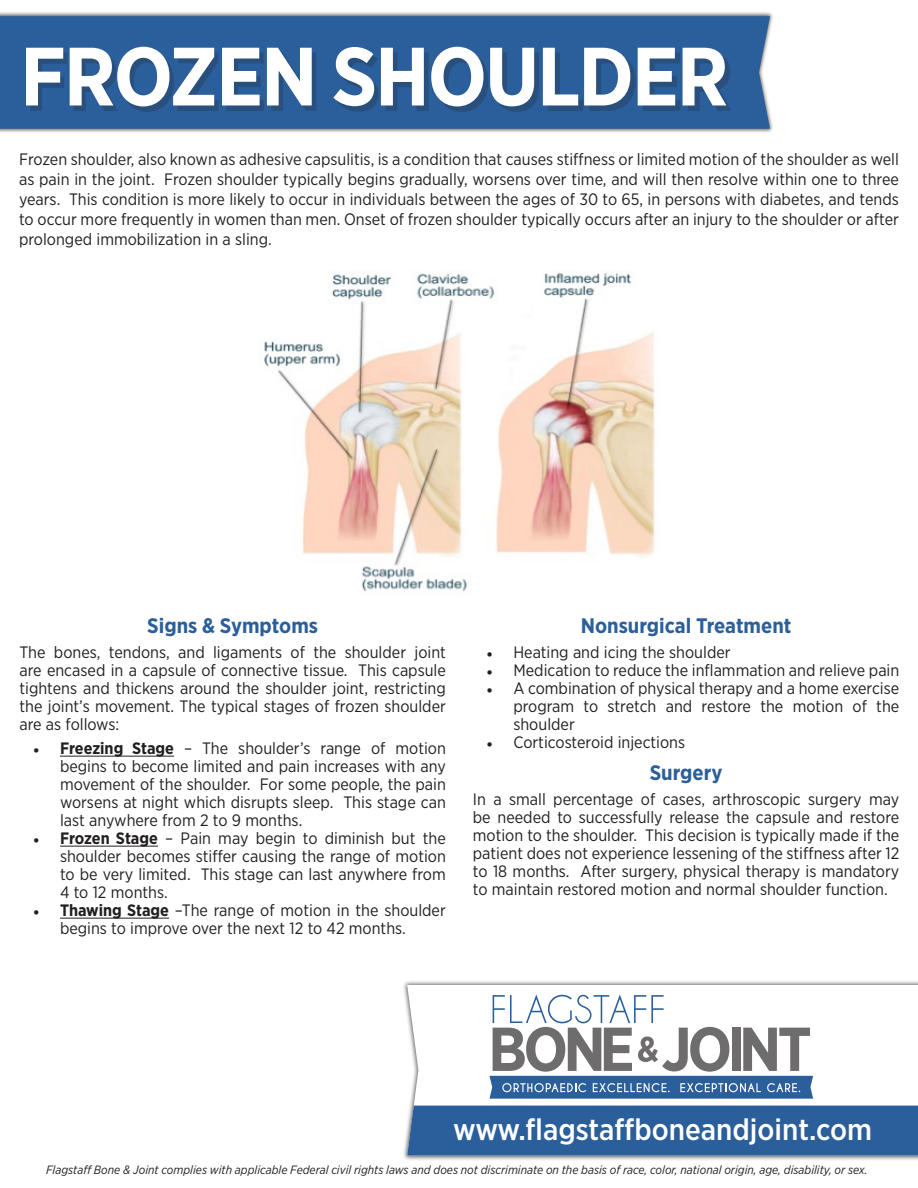
<style>
.page{position:relative;width:918px;height:1188px;background:#fff}
.page>*{position:absolute;margin:0;border:0;box-sizing:border-box;transform-origin:0 0}
.t1{font:700 82.5px "Gotham Narrow";letter-spacing:-.025em;color:#fff}
.t2{font:500 30px "Gotham Narrow";color:#fff}
.t3{font:700 21px "Gotham Narrow";color:#2b5f9c}
.t4{font:16.5px/18px "Gotham Narrow";color:#231f20;text-align:justify}
.t5{font:italic 12px "Gotham Narrow";color:#231f20}
.s1{font-family:"Minion Pro"}
.s2{font-weight:700}
</style>
<div class="page">
<hr style="left:60px;top:756px;width:114px;height:1px;background:#231f20">
<hr style="left:60px;top:846px;width:98px;height:1px;background:#231f20">
<hr style="left:60px;top:918px;width:109px;height:1px;background:#231f20">
<div style="left:0;top:12px;width:774px;height:121px;background:#231f20;opacity:.75"></div>
<div style="left:0;top:16px;width:770px;height:113px;background:#2b5f9c"></div>
<div style="left:31px;top:51px;width:700px;height:60px;background:#231f20;opacity:.25"></div>
<img style="left:264px;top:273px;width:392px;height:319px">
<div style="left:402px;top:980px;width:516px;height:181px;background:#231f20;opacity:.75"></div>
<svg style="left:407px;top:985px;width:511px;height:121px"></svg>
<div style="left:407px;top:1106px;width:511px;height:50px;background:#2b5f9c"></div>
<svg style="left:489px;top:994px;width:324px;height:105px"></svg>
<p class="t1" style="left:20px;top:23px;width:710px">FROZEN SHOULDER</p>
<p class="t4" style="left:19px;top:149px;width:881px;line-height:19.8px">Frozen shoulder, also known as adhesive capsulitis, is a condition that causes stiffness or limited motion of the shoulder as well as pain in the joint. Frozen shoulder typically begins gradually, worsens over time, and will then resolve within one to three years. This condition is more likely to occur in individuals between the ages of 30 to 65, in persons with diabetes, and tends to occur more frequently in women than men. Onset of frozen shoulder typically occurs after an injury to the shoulder or after prolonged immobilization in a sling.</p>
<p class="t3" style="left:147px;top:612px;width:172px">Signs &amp; Symptoms</p>
<p class="t4" style="left:20px;top:643px;width:428px">The bones, tendons, and ligaments of the shoulder joint are encased in a capsule of connective tissue. This capsule tightens and thickens around the shoulder joint, restricting the joint’s movement. The typical stages of frozen shoulder are as follows:</p>
<p class="t4" style="left:60px;top:739px;width:387px;text-indent:-27px"><span class="s1">•</span> <span class="s2">Freezing Stage</span> – The shoulder’s range of motion begins to become limited and pain increases with any movement of the shoulder. For some people, the pain worsens at night which disrupts sleep. This stage can last anywhere from 2 to 9 months.</p>
<p class="t4" style="left:60px;top:829px;width:387px;text-indent:-27px"><span class="s1">•</span> <span class="s2">Frozen Stage</span> – Pain may begin to diminish but the shoulder becomes stiffer causing the range of motion to be very limited. This stage can last anywhere from 4 to 12 months.</p>
<p class="t4" style="left:60px;top:901px;width:387px;text-indent:-27px"><span class="s1">•</span> <span class="s2">Thawing Stage</span> –The range of motion in the shoulder begins to improve over the next 12 to 42 months.</p>
<p class="t3" style="left:581px;top:612px;width:212px">Nonsurgical Treatment</p>
<p class="t4" style="left:486px;top:643px;width:246px"><span class="s1">•</span> Heating and icing the shoulder</p>
<p class="t4" style="left:486px;top:661px;width:414px"><span class="s1">•</span> Medication to reduce the inflammation and relieve pain</p>
<p class="t4" style="left:513px;top:679px;width:387px;text-indent:-27px"><span class="s1">•</span> A combination of physical therapy and a home exercise program to stretch and restore the motion of the shoulder</p>
<p class="t4" style="left:486px;top:733px;width:200px"><span class="s1">•</span> Corticosteroid injections</p>
<p class="t3" style="left:650px;top:759px;width:74px">Surgery</p>
<p class="t4" style="left:473px;top:790px;width:428px">In a small percentage of cases, arthroscopic surgery may be needed to successfully release the capsule and restore motion to the shoulder. This decision is typically made if the patient does not experience lessening of the stiffness after 12 to 18 months. After surgery, physical therapy is mandatory to maintain restored motion and normal shoulder function.</p>
<p class="t2" style="left:453px;top:1110px;width:421px">www.flagstaffboneandjoint.com</p>
<p class="t5" style="left:46px;top:1162px;width:823px">Flagstaff Bone &amp; Joint complies with applicable Federal civil rights laws and does not discriminate on the basis of race, color, national origin, age, disability, or sex.</p>
</div>
